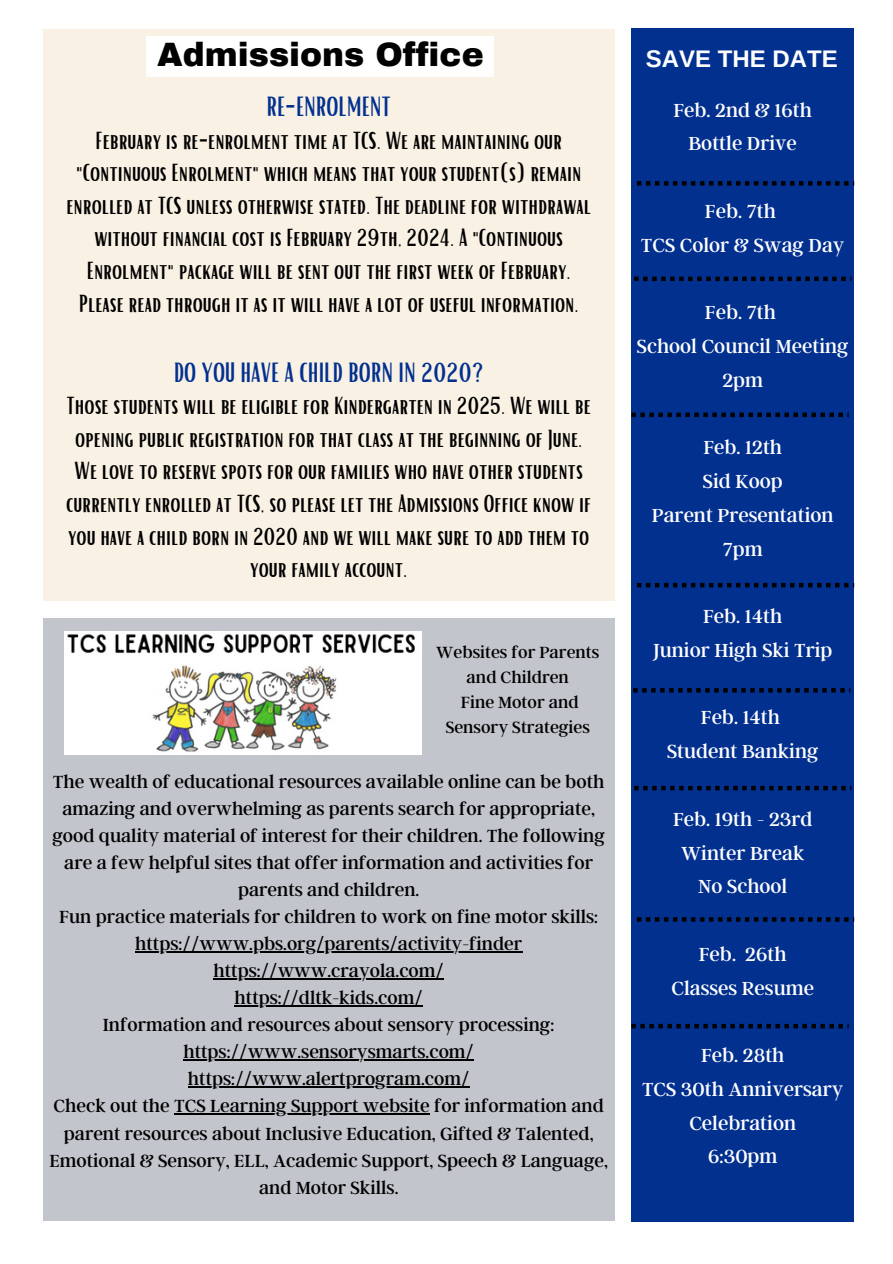
<style>
.page{position:relative;width:893px;height:1264px;background:#fff}
.page>*{position:absolute;margin:0;border:0;box-sizing:border-box;transform-origin:0 0}
.t1{font:900 33px "Archivo";color:#000}
.t2{font:27px "Bright";color:#02308f}
.t3{font:24px/32.7px "Bright";color:#000;text-align:center}
.t4{font:700 24px "Arimo";color:#fff}
.t5{font:21px/33.8px "Argent CF";color:#fff;text-align:center}
.t6{font:19.5px/27px "Argent CF";color:#000;text-align:center}
.t7{font:18px/24.8px "Argent CF";color:#000;text-align:center}
</style>
<div class="page">
<div style="left:631px;top:29px;width:223px;height:1192px;background:#02308f"></div>
<div style="left:43px;top:29px;width:571px;height:571px;background:#f9f1e4"></div>
<div style="left:147px;top:37px;width:347px;height:40px;background:#fff"></div>
<div style="left:43px;top:618px;width:571px;height:603px;background:#c2c5cb"></div>
<hr style="left:135px;top:951px;width:387px;height:1px;background:#000">
<hr style="left:213px;top:978px;width:231px;height:1px;background:#000">
<hr style="left:234px;top:1005px;width:189px;height:1px;background:#000">
<hr style="left:183px;top:1059px;width:291px;height:1px;background:#000">
<hr style="left:188px;top:1086px;width:281px;height:1px;background:#000">
<hr style="left:174px;top:1113px;width:256px;height:1px;background:#000">
<svg style="left:637px;top:181px;width:217px;height:5px"></svg>
<svg style="left:634px;top:276px;width:217px;height:5px"></svg>
<svg style="left:631px;top:412px;width:217px;height:5px"></svg>
<svg style="left:637px;top:583px;width:217px;height:4px"></svg>
<svg style="left:633px;top:688px;width:217px;height:4px"></svg>
<svg style="left:634px;top:785px;width:217px;height:5px"></svg>
<svg style="left:637px;top:917px;width:217px;height:4px"></svg>
<svg style="left:631px;top:1023px;width:217px;height:5px"></svg>
<img style="left:65px;top:631px;width:356px;height:123px">
<h4 class="t1" style="left:157px;top:37px;width:328px">Admissions Office</h4>
<h4 class="t2" style="left:266px;top:89px;width:126px">RE-ENROLMENT</h4>
<h4 class="t3" style="left:66px;top:123px;width:526px">February is re-enrolment time at TCS. We are maintaining our "Continuous Enrolment" which means that your student(s) remain enrolled at TCS unless otherwise stated. The deadline for withdrawal without financial cost is February 29th, 2024. A "Continuous Enrolment" package will be sent out the first week of February.<br>Please read through it as it will have a lot of useful information.</h4>
<h4 class="t2" style="left:174px;top:354px;width:311px">DO YOU HAVE A CHILD BORN IN 2020?</h4>
<h4 class="t3" style="left:66px;top:388px;width:526px">Those students will be eligible for Kindergarten in 2025. We will be opening public registration for that class at the beginning of June.<br>We love to reserve spots for our families who have other students currently enrolled at TCS, so please let the Admissions Office know if you have a child born in 2020 and we will make sure to add them to your family account.</h4>
<h4 class="t7" style="left:436px;top:639px;width:164px">Websites for Parents and Children</h4>
<h4 class="t7" style="left:445px;top:688px;width:146px">Fine Motor and<br>Sensory Strategies</h4>
<p class="t6" style="left:49px;top:767px;width:560px">The wealth of educational resources available online can be both amazing and overwhelming as parents search for appropriate, good quality material of interest for their children. The following are a few helpful sites that offer information and activities for parents and children.<br>Fun practice materials for children to work on fine motor skills: https://www.pbs.org/parents/activity-finder https://www.crayola.com/<br>https://dltk-kids.com/<br>Information and resources about sensory processing: https://www.sensorysmarts.com/ https://www.alertprogram.com/<br>Check out the TCS Learning Support website for information and parent resources about Inclusive Education, Gifted &amp; Talented, Emotional &amp; Sensory, ELL, Academic Support, Speech &amp; Language, and Motor Skills.</p>
<h4 class="t4" style="left:645px;top:45px;width:193px">SAVE THE DATE</h4>
<p class="t5" style="left:673px;top:92px;width:140px">Feb. 2nd &amp; 16th<br>Bottle Drive</p>
<h1 class="t5" style="left:641px;top:193px;width:205px">Feb. 7th<br>TCS Color &amp; Swag Day</h1>
<h1 class="t5" style="left:704px;top:294px;width:73px">Feb. 7th</h1>
<h3 class="t5" style="left:637px;top:328px;width:213px">School Council Meeting<br>2pm</h3>
<h3 class="t5" style="left:651px;top:429px;width:183px">Feb. 12th<br>Sid Koop<br>Parent Presentation<br>7pm</h3>
<p class="t5" style="left:653px;top:598px;width:181px">Feb. 14th<br>Junior High Ski Trip</p>
<p class="t5" style="left:667px;top:699px;width:153px">Feb. 14th<br>Student Banking</p>
<p class="t5" style="left:673px;top:801px;width:141px">Feb. 19th - 23rd<br>Winter Break<br>No School</p>
<h2 class="t5" style="left:671px;top:936px;width:144px">Feb. 26th<br>Classes Resume</h2>
<h4 class="t5" style="left:642px;top:1037px;width:203px">Feb. 28th<br>TCS 30th Anniversary<br>Celebration<br>6:30pm</h4>
</div>
